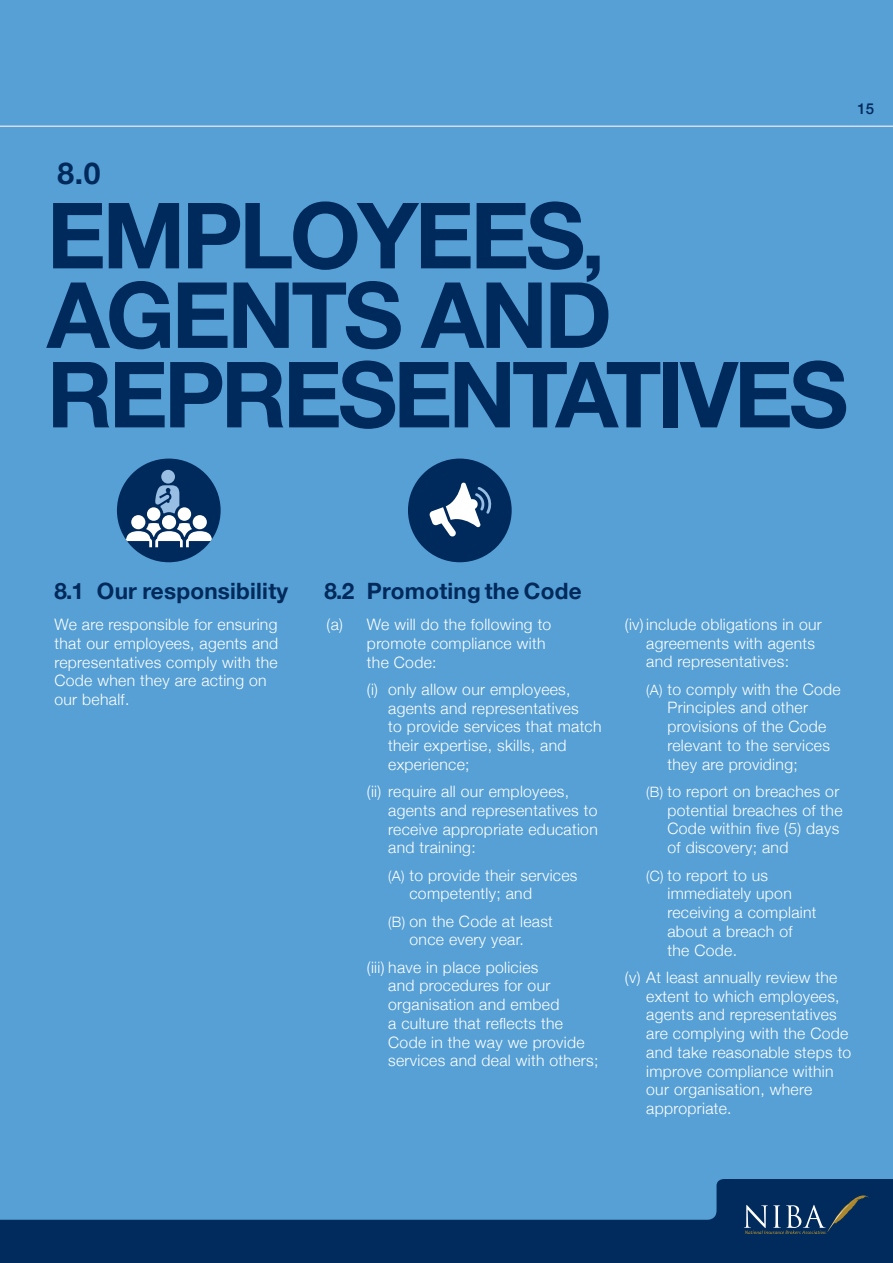
<style>
.page{position:relative;width:893px;height:1263px;background:#fff}
.page>*{position:absolute;margin:0;border:0;box-sizing:border-box;transform-origin:0 0}
.HEADER_mid{font:700 91.5px/79.5px "Helvetica Neue";letter-spacing:-.04em;color:#00295c}
.No__large{font:700 30px "Helvetica Neue";color:#00295c}
.SUBHEAD_bold{font:700 22.5px "Helvetica Neue";letter-spacing:.01em;color:#00295c}
.BODY_light_double_i{font:300 15.75px/18.8px "Helvetica Neue";letter-spacing:.02em;color:#fff}
.BODY_light_indented{font:300 15.75px/18.8px "Helvetica Neue";letter-spacing:.02em;color:#fff}
.t1{font:500 15px "Helvetica Neue";color:#00295c}
.s1{font-size:82.5px}
.s2{font-size:14.25px}
</style>
<div class="page">
<div style="left:0;top:0;width:893px;height:1232px;background:#56a0d5"></div>
<div style="left:408px;top:459px;width:104px;height:103px;background:#00295c;border-radius:50%"></div>
<svg style="left:429px;top:482px;width:63px;height:55px"></svg>
<div style="left:117px;top:459px;width:104px;height:103px;background:#00295c;border-radius:50%"></div>
<svg style="left:155px;top:485px;width:24px;height:28px"></svg>
<div style="left:161px;top:470px;width:14px;height:13px;background:#98bee3;border-radius:50%"></div>
<div style="left:131px;top:515px;width:14px;height:14px;background:#fff;border-radius:50%"></div>
<div style="left:147px;top:507px;width:13px;height:14px;background:#fff;border-radius:50%"></div>
<div style="left:193px;top:515px;width:14px;height:14px;background:#fff;border-radius:50%"></div>
<div style="left:178px;top:507px;width:13px;height:14px;background:#fff;border-radius:50%"></div>
<div style="left:162px;top:515px;width:14px;height:14px;background:#fff;border-radius:50%"></div>
<svg style="left:126px;top:523px;width:86px;height:24px"></svg>
<svg style="left:0;top:125px;width:893px;height:2px"></svg>
<svg style="left:0;top:1179px;width:893px;height:84px;fill:#002b5c"></svg>
<svg style="left:744px;top:1192px;width:125px;height:42px"></svg>
<p class="t1" style="left:857px;top:97px;width:18px">15</p>
<p class="No__large" style="left:57px;top:150px;width:44px">8.0</p>
<p class="HEADER_mid" style="left:47px;top:198px;width:803px">EMPLOYEES<span class="s1">,<br></span>AGENTS AND<br>REPRESENTATIVES</p>
<p class="SUBHEAD_bold" style="left:54px;top:573px;width:235px">8.1 Our responsibility</p>
<p class="BODY_light_indented" style="left:54px;top:614px;width:225px">We are responsible for ensuring that our employees, agents and representatives comply with the<br>Code when they are acting on our behalf.</p>
<p class="SUBHEAD_bold" style="left:324px;top:573px;width:259px">8.2 Promoting the Code</p>
<p class="BODY_light_indented" style="left:367px;top:614px;width:186px;text-indent:-40px">(a) We will do the following to promote compliance with the Code:</p>
<p class="BODY_light_double_i" style="left:388px;top:679px;width:215px;text-indent:-21px">(i) only allow our employees, agents and representatives<br>to provide services that match their expertise, skills, and experience;</p>
<p class="BODY_light_double_i" style="left:388px;top:781px;width:211px;text-indent:-21px">(ii) require all our employees, agents and representatives to receive appropriate education and training:</p>
<p class="BODY_light_double_i" style="left:409px;top:864px;width:170px;text-indent:-21px"><span class="s2">(A)</span> to provide their services competently; and</p>
<p class="BODY_light_double_i" style="left:388px;top:910px;width:166px;text-align:center"><span class="s2">(B)</span> on the Code at least once every year.</p>
<p class="BODY_light_double_i" style="left:388px;top:956px;width:212px;text-indent:-21px">(iii) have in place policies<br>and procedures for our organisation and embed<br>a culture that reflects the<br>Code in the way we provide services and deal with others;</p>
<p class="BODY_light_double_i" style="left:646px;top:614px;width:177px;text-indent:-21px">(iv) include obligations in our agreements with agents and representatives:</p>
<p class="BODY_light_double_i" style="left:667px;top:679px;width:175px;text-indent:-21px"><span class="s2">(A)</span> to comply with the Code<br>Principles and other provisions of the Code relevant to the services they are providing;</p>
<p class="BODY_light_double_i" style="left:667px;top:781px;width:177px;text-indent:-21px"><span class="s2">(B)</span> to report on breaches or potential breaches of the<br>Code within five (5) days of discovery; and</p>
<p class="BODY_light_double_i" style="left:667px;top:864px;width:150px;text-indent:-21px"><span class="s2">(C)</span> to report to us immediately upon receiving a complaint about a breach of the Code.</p>
<p class="BODY_light_double_i" style="left:646px;top:967px;width:207px;text-indent:-21px">(v) At least annually review the extent to which employees, agents and representatives are complying with the Code and take reasonable steps to improve compliance within our organisation, where appropriate.</p>
</div>
